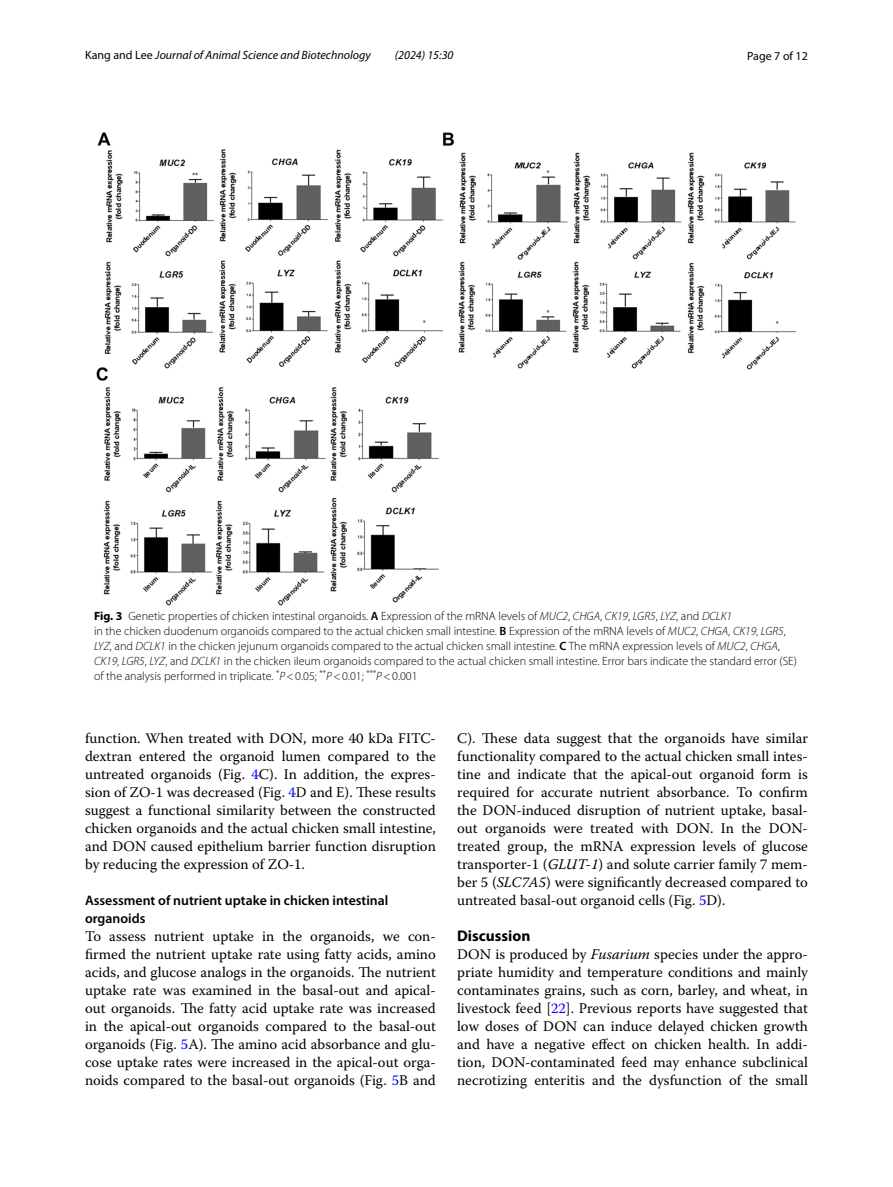
<style>
.page{position:relative;width:893px;height:1187px;background:#fff}
.page>*{position:absolute;margin:0;border:0;box-sizing:border-box;transform-origin:0 0}
.t1{font:700 15.45px "Myriad Pro";color:#000}
.t2{font:14.7px/18px "Warnock Pro";color:#000;text-align:justify}
.t3{font:600 13.8px/18px "Myriad Pro";color:#000}
.t4{font:300 12px/15px "Myriad Pro";color:#000}
.t5{font:italic 12px "Myriad Pro";color:#000}
.t6{font:12px "Myriad Pro";color:#000}
.s1{font-style:normal}
.s2{font-weight:700}
.s3{font-weight:600}
.s4{font-style:italic}
.s5{color:#00f}
</style>
<div class="page">
<img style="left:96px;top:133px;width:701px;height:472px">
<p class="t5" style="left:85px;top:48px;width:287px"><span class="s1">Kang and Lee</span> Journal of Animal Science and Biotechnology</p>
<p class="t5" style="left:395px;top:48px;width:60px">(2024) 15:30</p>
<p class="t6" style="left:747px;top:48px;width:62px">Page 7 of 12</p>
<p class="t4" style="left:94px;top:609px;width:704px"><span class="s2">Fig. 3</span> Genetic properties of chicken intestinal organoids. <span class="s3">A</span> Expression of the mRNA levels of <span class="s4">MUC2</span>, <span class="s4">CHGA</span>, <span class="s4">CK19</span>, <span class="s4">LGR5</span>, <span class="s4">LYZ</span>, and <span class="s4">DCLK1<br></span>in the chicken duodenum organoids compared to the actual chicken small intestine. <span class="s3">B</span> Expression of the mRNA levels of <span class="s4">MUC2</span>, <span class="s4">CHGA</span>, <span class="s4">CK19</span>, <span class="s4">LGR5</span>, <span class="s4">LYZ</span>, and <span class="s4">DCLK1</span> in the chicken jejunum organoids compared to the actual chicken small intestine. <span class="s3">C</span> The mRNA expression levels of <span class="s4">MUC2</span>, <span class="s4">CHGA</span>, <span class="s4">CK19</span>, <span class="s4">LGR5</span>, <span class="s4">LYZ</span>, and <span class="s4">DCLK1</span> in the chicken ileum organoids compared to the actual chicken small intestine. Error bars indicate the standard error (SE) of the analysis performed in triplicate. <sup>*</sup><span class="s4">P</span>&lt;0.05; <sup>**</sup><span class="s4">P</span>&lt;0.01; <sup>***</sup><span class="s4">P</span>&lt;0.001</p>
<p class="t2" style="left:85px;top:728px;width:352px">function. When treated with DON, more 40 kDa FITC&shy;dextran entered the organoid lumen compared to the untreated organoids (Fig. <span class="s5">4</span>C). In addition, the expres&shy;sion of ZO-1 was decreased (Fig. <span class="s5">4</span>D and E). These results suggest a functional similarity between the constructed chicken organoids and the actual chicken small intestine, and DON caused epithelium barrier function disruption by reducing the expression of ZO-1.</p>
<p class="t3" style="left:85px;top:890px;width:305px">Assessment of nutrient uptake in chicken intestinal organoids</p>
<p class="t2" style="left:85px;top:926px;width:352px">To assess nutrient uptake in the organoids, we con&shy;firmed the nutrient uptake rate using fatty acids, amino acids, and glucose analogs in the organoids. The nutrient uptake rate was examined in the basal-out and apical&shy;out organoids. The fatty acid uptake rate was increased in the apical-out organoids compared to the basal-out organoids (Fig. <span class="s5">5</span>A). The amino acid absorbance and glu&shy;cose uptake rates were increased in the apical-out orga&shy;noids compared to the basal-out organoids (Fig. <span class="s5">5</span>B and</p>
<p class="t2" style="left:457px;top:728px;width:352px">C). These data suggest that the organoids have similar functionality compared to the actual chicken small intes&shy;tine and indicate that the apical-out organoid form is required for accurate nutrient absorbance. To confirm the DON-induced disruption of nutrient uptake, basal&shy;out organoids were treated with DON. In the DON&shy;treated group, the mRNA expression levels of glucose transporter-1 (<span class="s4">GLUT-1</span>) and solute carrier family 7 mem&shy;ber 5 (<span class="s4">SLC7A5</span>) were significantly decreased compared to untreated basal-out organoid cells (Fig. <span class="s5">5</span>D).</p>
<p class="t1" style="left:457px;top:925px;width:75px">Discussion</p>
<p class="t2" style="left:457px;top:944px;width:352px">DON is produced by <span class="s4">Fusarium</span> species under the appro&shy;priate humidity and temperature conditions and mainly contaminates grains, such as corn, barley, and wheat, in livestock feed [<span class="s5">22</span>]. Previous reports have suggested that low doses of DON can induce delayed chicken growth and have a negative effect on chicken health. In addi&shy;tion, DON-contaminated feed may enhance subclinical necrotizing enteritis and the dysfunction of the small</p>
</div>
